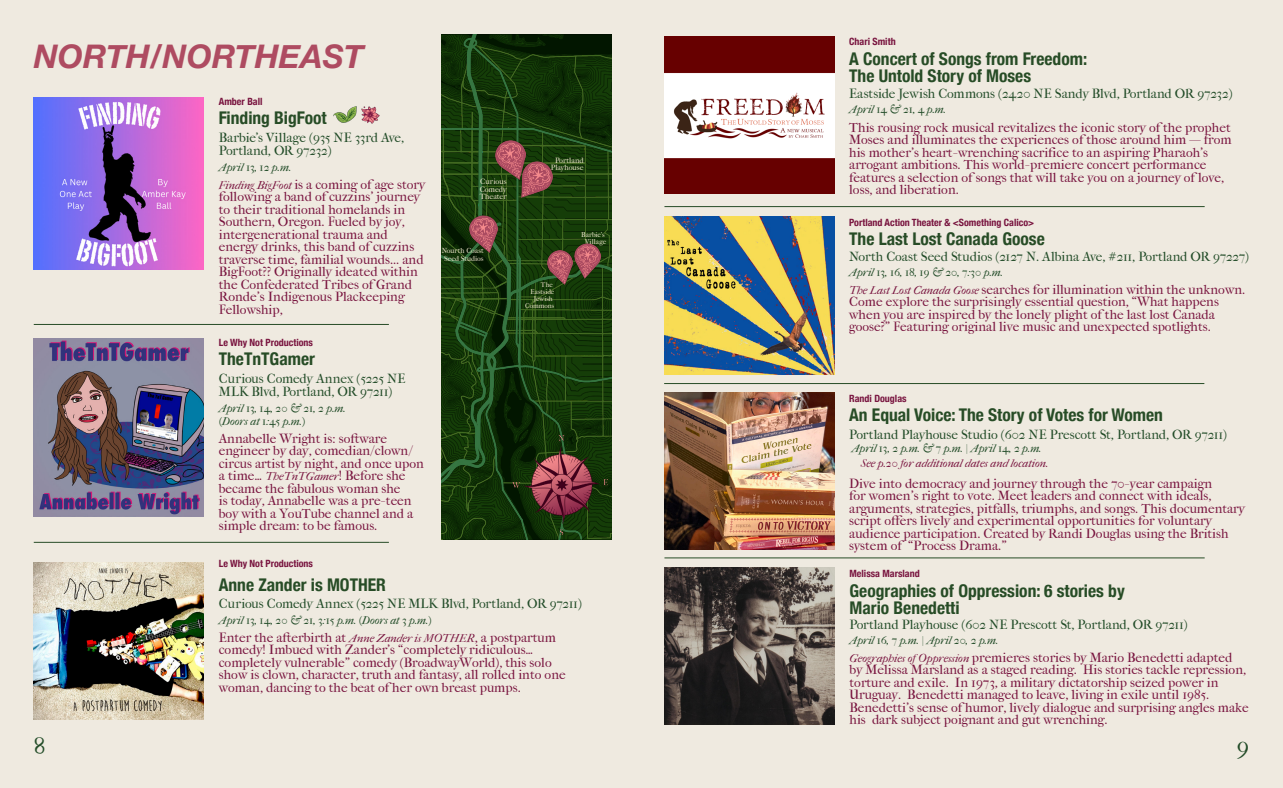
<style>
.page{position:relative;width:1283px;height:788px;background:#fff}
.page>*{position:absolute;margin:0;border:0;box-sizing:border-box;transform-origin:0 0}
.t1{font:italic 700 32.5px "Helvetica Neue";color:#ae4b61}
.t2{font:20px "IM FELL French Canon Roman";color:#224c28}
.t3{font:700 condensed 17.5px/17.5px "Helvetica Neue";color:#274c26}
.t4{font:11.25px/12.5px "IM FELL French Canon Roman";color:#78133e}
.t5{font:11.25px/13.5px "IM FELL French Canon Roman";letter-spacing:-.01em;color:#224c28}
.t6{font:11.25px "IM FELL French Canon Italic";color:#224c28}
.t7{font:11.25px "IM FELL French Canon Italic";color:#79133e}
.t8{font:700 condensed 10px "Helvetica Neue";color:#78133e}
.t9{font:6.62px/7.9px "IM FELL French Canon Roman";letter-spacing:-.01em;color:#f0e6cd;text-align:justify}
.t10{font:6.5px/7.9px "IM FELL French Canon Roman";letter-spacing:-.01em;color:#f0e6cd;text-align:right}
.t11{font:6.25px/7.4px "IM FELL French Canon Roman";letter-spacing:-.005em;color:#f0e6cd;text-align:center}
.t12{font:6px/7.1px "IM FELL French Canon Roman";letter-spacing:.005em;color:#f0e6cd;text-align:right}
.t13{font:5.75px/6.9px "IM FELL French Canon Roman";letter-spacing:-.01em;color:#f0e6cd;text-align:right}
.s1{font-family:"IM FELL French Canon Italic"}
</style>
<div class="page">
<div style="left:0;top:0;width:1282px;height:788px;background:#efeae0"></div>
<img style="left:441px;top:34px;width:170px;height:11px">
<img style="left:441px;top:45px;width:170px;height:494px">
<img style="left:547px;top:250px;width:26px;height:34px">
<img style="left:575px;top:243px;width:25px;height:35px">
<img style="left:495px;top:140px;width:30px;height:39px">
<img style="left:522px;top:161px;width:30px;height:36px">
<img style="left:470px;top:215px;width:27px;height:37px">
<img style="left:512px;top:436px;width:95px;height:98px">
<hr style="left:34px;top:324px;width:355px;height:1px;background:#274c26">
<img style="left:34px;top:97px;width:170px;height:172px">
<img style="left:34px;top:338px;width:170px;height:178px">
<img style="left:333px;top:106px;width:24px;height:17px">
<img style="left:361px;top:107px;width:19px;height:16px">
<img style="left:34px;top:562px;width:170px;height:157px">
<hr style="left:34px;top:542px;width:355px;height:1px;background:#274c26">
<hr style="left:664px;top:206px;width:540px;height:1px;background:#274c26">
<hr style="left:664px;top:383px;width:540px;height:1px;background:#274c26">
<img style="left:664px;top:217px;width:170px;height:157px">
<img style="left:664px;top:36px;width:170px;height:158px">
<img style="left:664px;top:392px;width:170px;height:157px">
<img style="left:664px;top:567px;width:170px;height:157px">
<hr style="left:664px;top:557px;width:540px;height:1px;background:#274c26">
<p class="t1" style="left:34px;top:31px;width:331px">NORTH/NORTHEAST</p>
<p class="t8" style="left:219px;top:93px;width:45px">Amber Ball</p>
<p class="t3" style="left:219px;top:108px;width:109px">Finding BigFoot</p>
<p class="t5" style="left:219px;top:131px;width:187px">Barbie’s Village (935 NE 33rd Ave,<br>Portland, OR 97232)</p>
<p class="t6" style="left:219px;top:160px;width:74px">April 13, 12 p.m.</p>
<p class="t4" style="left:219px;top:178px;width:208px"><span class="s1">Finding BigFoot</span> is a coming of age story following a band of cuzzins’ journey to their traditional homelands in Southern, Oregon. Fueled by joy, intergenerational trauma and energy drinks, this band of cuzzins traverse time, familial wounds... and BigFoot?? Originally ideated within the Confederated Tribes of Grand Ronde’s Indigenous Plackeeping Fellowship,</p>
<p class="t3" style="left:219px;top:349px;width:98px">TheTnTGamer</p>
<p class="t5" style="left:219px;top:372px;width:188px">Curious Comedy Annex (5225 NE<br>MLK Blvd, Portland, OR 97211)</p>
<p class="t8" style="left:219px;top:334px;width:96px">Le Why Not Productions</p>
<p class="t6" style="left:219px;top:401px;width:128px">April 13, 14, 20 &amp; 21, 2 p.m.</p>
<p class="t6" style="left:219px;top:415px;width:88px">(Doors at 1:45 p.m.)</p>
<p class="t4" style="left:219px;top:432px;width:206px">Annabelle Wright is: software engineer by day, comedian/clown/ circus artist by night, and once upon a time… <span class="s1">TheTnTGamer</span>! Before she became the fabulous woman she<br>is today, Annabelle was a pre-teen boy with a YouTube channel and a simple dream: to be famous.</p>
<p class="t8" style="left:219px;top:554px;width:96px">Le Why Not Productions</p>
<p class="t9" style="left:480px;top:177px;width:28px">Curious Comedy Theater</p>
<p class="t11" style="left:442px;top:247px;width:43px">Nourth Coast<br>Seed Studios</p>
<p class="t10" style="left:550px;top:156px;width:34px">Portland<br>Playhouse</p>
<p class="t13" style="left:525px;top:281px;width:31px">The<br>Eastside<br>Jewish<br>Commons</p>
<p class="t12" style="left:581px;top:231px;width:27px">Barbie’s<br>Village</p>
<p class="t3" style="left:219px;top:575px;width:169px">Anne Zander is MOTHER</p>
<p class="t5" style="left:219px;top:596px;width:364px">Curious Comedy Annex (5225 NE MLK Blvd, Portland, OR 97211)</p>
<p class="t6" style="left:219px;top:613px;width:214px">April 13, 14, 20 &amp; 21, 3:15 p.m. (Doors at 3 p.m.)</p>
<p class="t4" style="left:219px;top:631px;width:348px">Enter the afterbirth at <span class="s1">Anne Zander is MOTHER</span>, a postpartum comedy! Imbued with Zander’s “completely ridiculous… completely vulnerable” comedy (BroadwayWorld), this solo show is clown, character, truth and fantasy, all rolled into one woman, dancing to the beat of her own breast pumps.</p>
<p class="t8" style="left:849px;top:33px;width:48px">Chari Smith</p>
<p class="t3" style="left:849px;top:48px;width:239px">A Concert of Songs from Freedom:<br>The Untold Story of Moses</p>
<p class="t5" style="left:849px;top:87px;width:385px">Eastside Jewish Commons (2420 NE Sandy Blvd, Portland OR 97232)</p>
<p class="t6" style="left:849px;top:103px;width:98px">April 14 &amp; 21, 4 p.m.</p>
<p class="t4" style="left:849px;top:121px;width:384px">This rousing rock musical revitalizes the iconic story of the prophet Moses and illuminates the experiences of those around him — from his mother’s heart-wrenching sacrifice to an aspiring Pharaoh’s arrogant ambitions. This world-premiere concert performance features a selection of songs that will take you on a journey of love, loss, and liberation.</p>
<p class="t8" style="left:849px;top:214px;width:186px">Portland Action Theater &amp; &lt;Something Calico&gt;</p>
<p class="t6" style="left:849px;top:266px;width:155px">April 13, 16, 18, 19 &amp; 20, 7:30 p.m.</p>
<p class="t4" style="left:849px;top:283px;width:397px"><span class="s1">The Last Lost Canada Goose</span> searches for illumination within the unknown.<br>Come explore the surprisingly essential question, “What happens when you are inspired by the lonely plight of the last lost Canada goose?” Featuring original live music and unexpected spotlights.</p>
<p class="t3" style="left:849px;top:229px;width:197px">The Last Lost Canada Goose</p>
<p class="t5" style="left:849px;top:250px;width:401px">North Coast Seed Studios (2127 N. Albina Ave, #211, Portland OR 97227)</p>
<p class="t8" style="left:849px;top:390px;width:59px">Randi Douglas</p>
<p class="t6" style="left:851px;top:441px;width:191px">April 13, 2 p.m. &amp; 7 p.m. | April 14, 2 p.m.</p>
<p class="t4" style="left:849px;top:477px;width:397px">Dive into democracy and journey through the 70-year campaign<br>for women’s right to vote. Meet leaders and connect with ideals, arguments, strategies, pitfalls, triumphs, and songs. This documentary script offers lively and experimental opportunities for voluntary audience participation. Created by Randi Douglas using the British system of “Process Drama.”</p>
<p class="t3" style="left:849px;top:405px;width:315px">An Equal Voice: The Story of Votes for Women</p>
<p class="t5" style="left:849px;top:428px;width:379px">Portland Playhouse Studio (602 NE Prescott St, Portland, OR 97211)</p>
<p class="t7" style="left:860px;top:457px;width:189px">See p.20 for additional dates and location.</p>
<p class="t8" style="left:849px;top:565px;width:72px">Melissa Marsland</p>
<p class="t3" style="left:849px;top:580px;width:277px">Geographies of Oppression: 6 stories by<br>Mario Benedetti</p>
<p class="t5" style="left:849px;top:618px;width:339px">Portland Playhouse (602 NE Prescott St, Portland, OR 97211)</p>
<p class="t6" style="left:849px;top:633px;width:150px">April 16, 7 p.m. | April 20, 2 p.m.</p>
<p class="t4" style="left:849px;top:651px;width:401px"><span class="s1">Geographies of Oppression</span> premieres stories by Mario Benedetti adapted<br>by Melissa Marsland as a staged reading. His stories tackle repression, torture and exile. In 1973, a military dictatorship seized power in Uruguay. Benedetti managed to leave, living in exile until 1985.<br>Benedetti’s sense of humor, lively dialogue and surprising angles make his dark subject poignant and gut wrenching.</p>
<p class="t2" style="left:1236px;top:733px;width:14px">9</p>
</div>
